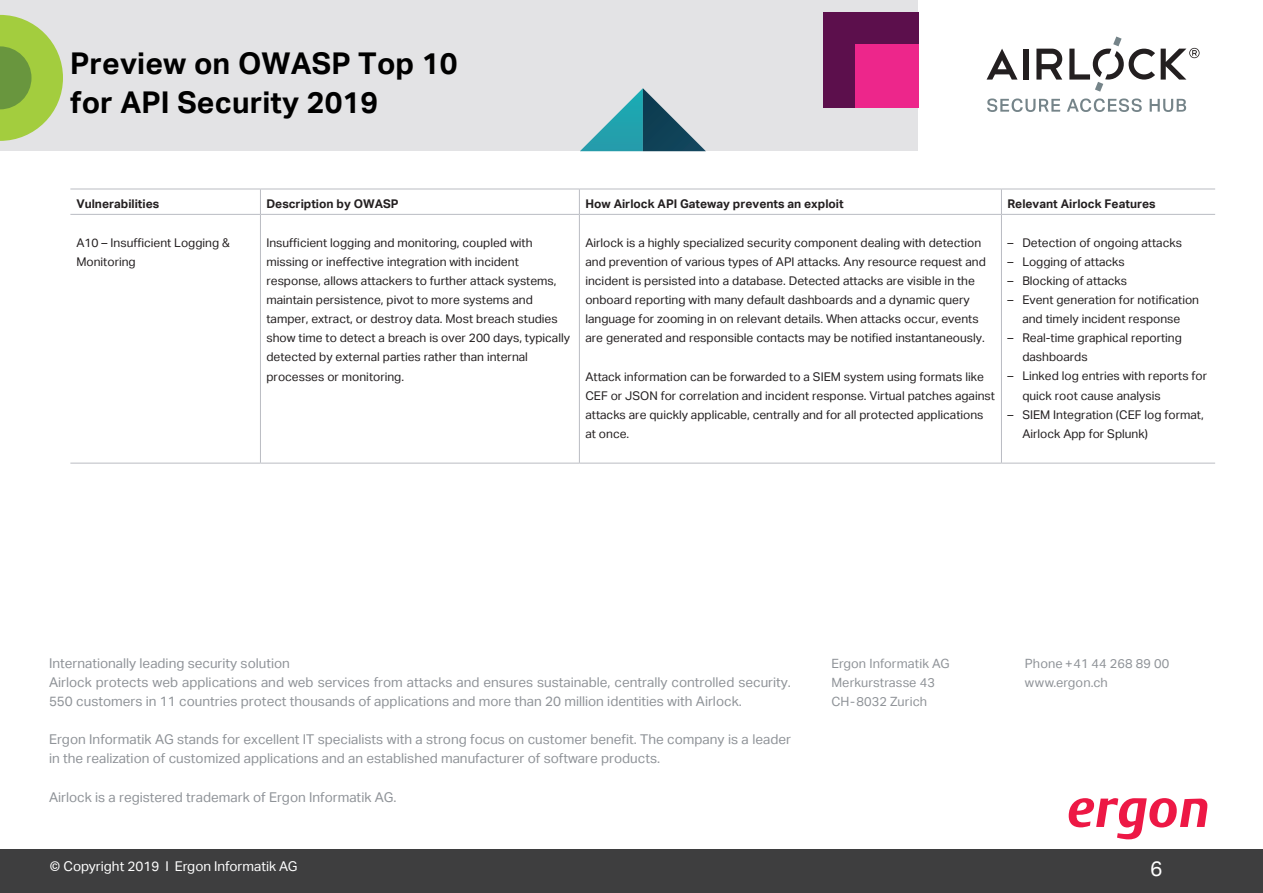
<style>
.page{position:relative;width:1263px;height:893px;background:#fff}
.page>*{position:absolute;margin:0;border:0;box-sizing:border-box;transform-origin:0 0}
.t1{font:700 30px/38.2px "Aktiv Grotesk";letter-spacing:.005em;color:#000}
.t2{font:21px "Aktiv Grotesk";color:#fff}
.t3{font:13.5px/19.2px "Aktiv Grotesk";color:#8f9398}
.t4{font:13.5px "Aktiv Grotesk";color:#fff}
.t5{font:12.75px/19.2px "Aktiv Grotesk";letter-spacing:.01em;color:#8f9398}
.t6{font:12px/19.2px "Aktiv Grotesk";color:#231f20}
.t7{font:700 12px "Aktiv Grotesk";color:#231f20}
</style>
<div class="page">
<div style="left:0;top:0;width:917px;height:151px;background:#e3e3e5"></div>
<svg style="left:987px;top:98px;width:199px;height:14px"></svg>
<svg style="left:1036px;top:49px;width:26px;height:31px"></svg>
<div style="left:1023px;top:49px;width:5px;height:31px;background:#231f20"></div>
<svg style="left:986px;top:49px;width:31px;height:31px"></svg>
<svg style="left:1069px;top:37px;width:86px;height:55px"></svg>
<svg style="left:1161px;top:48px;width:38px;height:32px"></svg>
<div style="left:0;top:849px;width:1263px;height:44px;background:#3e3e3f"></div>
<div style="left:824px;top:13px;width:94px;height:94px;background:#5c0f4c"></div>
<div style="left:855px;top:44px;width:63px;height:63px;background:#ed268b"></div>
<svg style="left:0;top:15px;width:63px;height:126px"></svg>
<svg style="left:580px;top:88px;width:126px;height:63px"></svg>
<hr style="left:70px;top:189px;width:190px;height:1px;background:#babcc3">
<hr style="left:260px;top:189px;width:319px;height:1px;background:#babcc3">
<svg style="left:260px;top:189px;width:1px;height:25px"></svg>
<hr style="left:579px;top:189px;width:422px;height:1px;background:#babcc3">
<svg style="left:579px;top:189px;width:1px;height:25px"></svg>
<hr style="left:1001px;top:189px;width:214px;height:1px;background:#babcc3">
<svg style="left:1001px;top:189px;width:1px;height:25px"></svg>
<hr style="left:70px;top:214px;width:190px;height:1px;background:#babcc3">
<hr style="left:260px;top:214px;width:319px;height:1px;background:#babcc3">
<hr style="left:260px;top:215px;width:1px;height:248px;background:#babcc3">
<hr style="left:579px;top:214px;width:422px;height:1px;background:#babcc3">
<hr style="left:579px;top:215px;width:1px;height:248px;background:#babcc3">
<hr style="left:1001px;top:214px;width:214px;height:1px;background:#babcc3">
<hr style="left:1001px;top:215px;width:1px;height:248px;background:#babcc3">
<hr style="left:70px;top:463px;width:190px;height:1px;background:#babcc3">
<hr style="left:260px;top:463px;width:319px;height:1px;background:#babcc3">
<hr style="left:579px;top:463px;width:422px;height:1px;background:#babcc3">
<hr style="left:1001px;top:463px;width:214px;height:1px;background:#babcc3">
<svg style="left:1069px;top:798px;width:138px;height:41px"></svg>
<h1 class="t1" style="left:70px;top:45px;width:389px">Preview on OWASP Top 10 for API Security 2019</h1>
<p class="t7" style="left:76px;top:197px;width:84px">Vulnerabilities</p>
<p class="t7" style="left:266px;top:197px;width:134px">Description by OWASP</p>
<p class="t7" style="left:585px;top:197px;width:260px">How Airlock API Gateway prevents an exploit</p>
<p class="t7" style="left:1007px;top:197px;width:150px">Relevant Airlock Features</p>
<p class="t6" style="left:76px;top:233px;width:155px">A10 – Insufficient Logging &amp;<br>Monitoring</p>
<p class="t6" style="left:266px;top:233px;width:305px">Insufficient logging and monitoring, coupled with missing or ineffective integration with incident response, allows attackers to further attack systems, maintain persistence, pivot to more systems and tamper, extract, or destroy data. Most breach studies show time to detect a breach is over 200 days, typically detected by external parties rather than internal processes or monitoring.</p>
<p class="t6" style="left:585px;top:233px;width:402px">Airlock is a highly specialized security component dealing with detection and prevention of various types of API attacks. Any resource request and incident is persisted into a database. Detected attacks are visible in the onboard reporting with many default dashboards and a dynamic query language for zooming in on relevant details. When attacks occur, events are generated and responsible contacts may be notified instantaneously.</p>
<p class="t6" style="left:1007px;top:233px;width:176px">– Detection of ongoing attacks</p>
<p class="t6" style="left:1007px;top:252px;width:119px">– Logging of attacks</p>
<p class="t6" style="left:1007px;top:271px;width:121px">– Blocking of attacks</p>
<p class="t6" style="left:1007px;top:290px;width:193px;text-align:center">– Event generation for notification and timely incident response</p>
<p class="t6" style="left:1022px;top:328px;width:161px;text-indent:-15px">– Real-time graphical reporting dashboards</p>
<p class="t6" style="left:1022px;top:367px;width:186px;text-indent:-15px">– Linked log entries with reports for quick root cause analysis</p>
<p class="t6" style="left:1022px;top:405px;width:183px;text-indent:-15px">– SIEM Integration (CEF log format,<br>Airlock App for Splunk)</p>
<p class="t6" style="left:585px;top:367px;width:411px">Attack information can be forwarded to a SIEM system using formats like CEF or JSON for correlation and incident response. Virtual patches against attacks are quickly applicable, centrally and for all protected applications at once.</p>
<p class="t3" style="left:49px;top:653px;width:743px">Internationally leading security solution<br>Airlock protects web applications and web services from attacks and ensures sustainable, centrally controlled security.<br>550 customers in 11 countries protect thousands of applications and more than 20 million identities with Airlock.</p>
<p class="t3" style="left:49px;top:730px;width:743px">Ergon Informatik AG stands for excellent IT specialists with a strong focus on customer benefit. The company is a leader in the realization of customized applications and an established manufacturer of software products.</p>
<p class="t3" style="left:49px;top:787px;width:349px">Airlock is a registered trademark of Ergon Informatik AG.</p>
<p class="t4" style="left:50px;top:859px;width:249px">© Copyright 2019 I Ergon Informatik AG</p>
<p class="t5" style="left:831px;top:654px;width:120px">Ergon Informatik AG<br>Merkurstrasse 43<br>CH-8032 Zurich</p>
<p class="t5" style="left:1025px;top:654px;width:146px">Phone +41 44 268 89 00 www.ergon.ch</p>
<h2 class="t2" style="left:1150px;top:856px;width:14px">6</h2>
</div>
